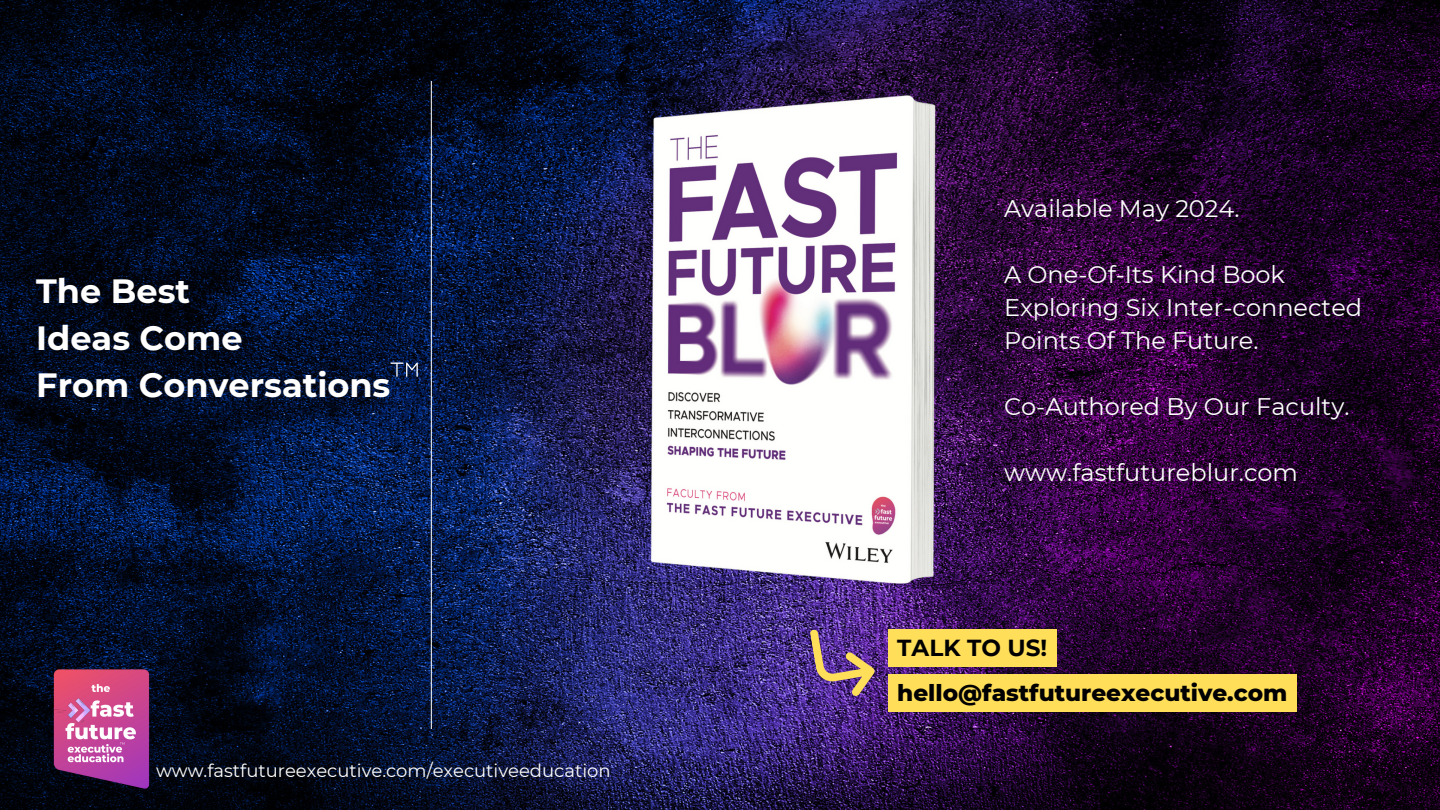
<style>
.page{position:relative;width:1440px;height:810px;background:#fff}
.page>*{position:absolute;margin:0;border:0;box-sizing:border-box;transform-origin:0 0}
.t1{font:700 33.6px "Montserrat";color:#fff}
.t2{font:24px/33px "Montserrat";color:#fff}
.t3{font:800 23.2px "Montserrat";color:#000}
.t4{font:700 23.2px "Montserrat";color:#000}
.t5{font:18px "Montserrat";color:#fff}
</style>
<div class="page">
<img style="left:0;top:0;width:1440px;height:810px">
<hr style="left:431px;top:81px;width:1px;height:648px;background:#fff">
<img style="left:36px;top:664px;width:131px;height:130px">
<svg style="left:390px;top:363px;width:27px;height:14px"></svg>
<img style="left:810px;top:621px;width:69px;height:81px">
<div style="left:888px;top:629px;width:169px;height:37px;background:#ffde59"></div>
<div style="left:888px;top:674px;width:409px;height:38px;background:#ffde59"></div>
<img style="left:611px;top:81px;width:369px;height:521px">
<p class="t1" style="left:36px;top:270px;width:155px">The Best</p>
<p class="t1" style="left:36px;top:317px;width:208px">Ideas Come</p>
<p class="t1" style="left:36px;top:364px;width:356px">From Conversations</p>
<p class="t5" style="left:156px;top:760px;width:456px">www.fastfutureexecutive.com/executiveeducation</p>
<p class="t2" style="left:1004px;top:192px;width:237px">Available May 2024.</p>
<p class="t2" style="left:1004px;top:258px;width:360px">A One-Of-Its Kind Book<br>Exploring Six Inter-connected<br>Points Of The Future.</p>
<p class="t2" style="left:1004px;top:390px;width:347px">Co-Authored By Our Faculty.</p>
<p class="t2" style="left:1004px;top:456px;width:296px">www.fastfutureblur.com</p>
<p class="t4" style="left:897px;top:633px;width:151px">TALK TO US!</p>
<p class="t3" style="left:897px;top:679px;width:392px">hello@fastfutureexecutive.com</p>
</div>
